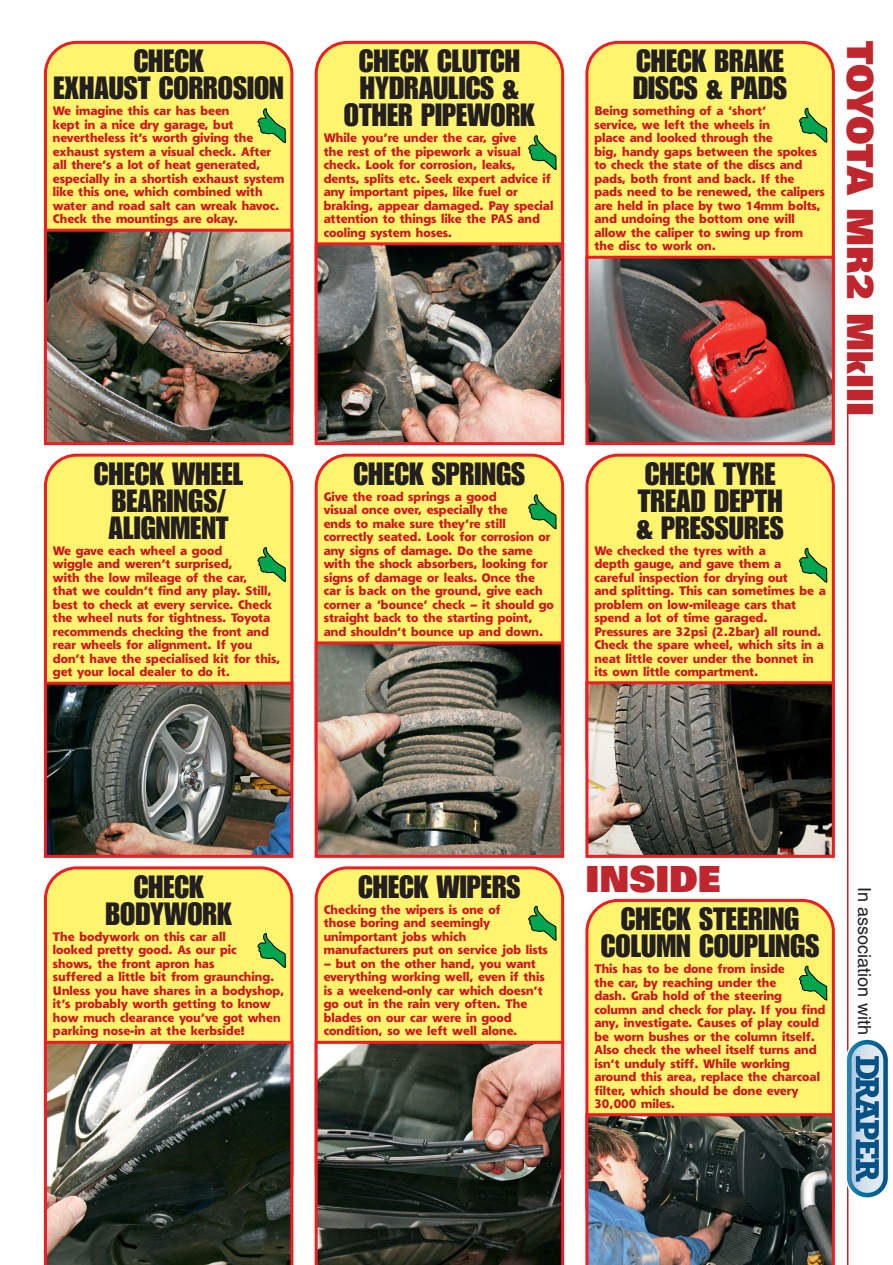
<style>
.page{position:relative;width:893px;height:1265px;background:#fff}
.page>*{position:absolute;margin:0;border:0;box-sizing:border-box;transform-origin:0 0}
.t1{font:900 36px "Univers";color:#c0262d}
.t2{font:31.5px/27px "Impact";color:#231f20;text-align:center}
.t3{font:18px "Helvetica";color:#231f20}
.t4{font:800 12px/13.5px "Shannon";color:#cd151d}
</style>
<div class="page">
<img style="left:43px;top:40px;width:845px;height:1224px">
<h2 class="t2" style="left:54px;top:49px;width:232px">CHECK<br>EXHAUST CORROSION</h2>
<p class="t4" style="left:53px;top:105px;width:233px">We imagine this car has been<br>kept in a nice dry garage, but nevertheless it’s worth giving the exhaust system a visual check. After all there’s a lot of heat generated, especially in a shortish exhaust system like this one, which combined with water and road salt can wreak havoc.<br>Check the mountings are okay.</p>
<h2 class="t2" style="left:344px;top:49px;width:192px">CHECK CLUTCH<br>HYDRAULICS &amp;<br>OTHER PIPEWORK</h2>
<p class="t4" style="left:324px;top:132px;width:231px">While you’re under the car, give<br>the rest of the pipework a visual check. Look for corrosion, leaks, dents, splits etc. Seek expert advice if any important pipes, like fuel or braking, appear damaged. Pay special attention to things like the PAS and cooling system hoses.</p>
<h2 class="t2" style="left:94px;top:461px;width:151px">CHECK WHEEL<br>BEARINGS/<br>ALIGNMENT</h2>
<p class="t4" style="left:53px;top:544px;width:229px">We gave each wheel a good<br>wiggle and weren’t surprised,<br>with the low mileage of the car,<br>that we couldn’t find any play. Still, best to check at every service. Check the wheel nuts for tightness. Toyota recommends checking the front and rear wheels for alignment. If you don’t have the specialised kit for this, get your local dealer to do it.</p>
<h2 class="t2" style="left:354px;top:461px;width:173px">CHECK SPRINGS</h2>
<p class="t4" style="left:324px;top:490px;width:232px">Give the road springs a good<br>visual once over, especially the<br>ends to make sure they’re still correctly seated. Look for corrosion or any signs of damage. Do the same with the shock absorbers, looking for signs of damage or leaks. Once the car is back on the ground, give each corner a ‘bounce’ check – it should go straight back to the starting point, and shouldn’t bounce up and down.</p>
<h2 class="t2" style="left:633px;top:49px;width:156px;text-align:left">CHECK BRAKE<br>DISCS &amp; PADS</h2>
<p class="t4" style="left:594px;top:105px;width:232px">Being something of a ‘short’<br>service, we left the wheels in<br>place and looked through the<br>big, handy gaps between the spokes to check the state of the discs and pads, both front and back. If the pads need to be renewed, the calipers are held in place by two 14mm bolts, and undoing the bottom one will allow the caliper to swing up from the disc to work on.</p>
<h2 class="t2" style="left:637px;top:461px;width:149px;text-align:left">CHECK TYRE<br>TREAD DEPTH &amp; PRESSURES</h2>
<p class="t4" style="left:594px;top:544px;width:233px">We checked the tyres with a<br>depth gauge, and gave them a<br>careful inspection for drying out<br>and splitting. This can sometimes be a problem on low-mileage cars that spend a lot of time garaged.<br>Pressures are 32psi (2.2bar) all round.<br>Check the spare wheel, which sits in a neat little cover under the bonnet in its own little compartment.</p>
<h1 class="t1" style="left:873px;top:41px;width:376px;rotate:90deg">TOYOTA MR2 MkIII</h1>
<h2 class="t2" style="left:106px;top:874px;width:128px">CHECK<br>BODYWORK</h2>
<p class="t4" style="left:53px;top:930px;width:233px">The bodywork on this car all<br>looked pretty good. As our pic<br>shows, the front apron has<br>suffered a little bit from graunching.<br>Unless you have shares in a bodyshop, it’s probably worth getting to know how much clearance you’ve got when parking nose-in at the kerbside!</p>
<h2 class="t2" style="left:358px;top:874px;width:164px">CHECK WIPERS</h2>
<p class="t4" style="left:324px;top:903px;width:226px">Checking the wipers is one of<br>those boring and seemingly unimportant jobs which manufacturers put on service job lists</p>
<p class="t4" style="left:324px;top:957px;width:222px">– but on the other hand, you want everything working well, even if this is a weekend-only car which doesn’t go out in the rain very often. The blades on our car were in good condition, so we left well alone.</p>
<h1 class="t1" style="left:585px;top:866px;width:137px">INSIDE</h1>
<h2 class="t2" style="left:601px;top:906px;width:220px">CHECK STEERING<br>COLUMN COUPLINGS</h2>
<p class="t4" style="left:594px;top:962px;width:232px">This has to be done from inside<br>the car, by reaching under the<br>dash. Grab hold of the steering column and check for play. If you find any, investigate. Causes of play could be worn bushes or the column itself.<br>Also check the wheel itself turns and isn’t unduly stiff. While working around this area, replace the charcoal filter, which should be done every<br>30,000 miles.</p>
<h3 class="t3" style="left:871px;top:886px;width:150px;rotate:90deg">In association with</h3>
</div>
